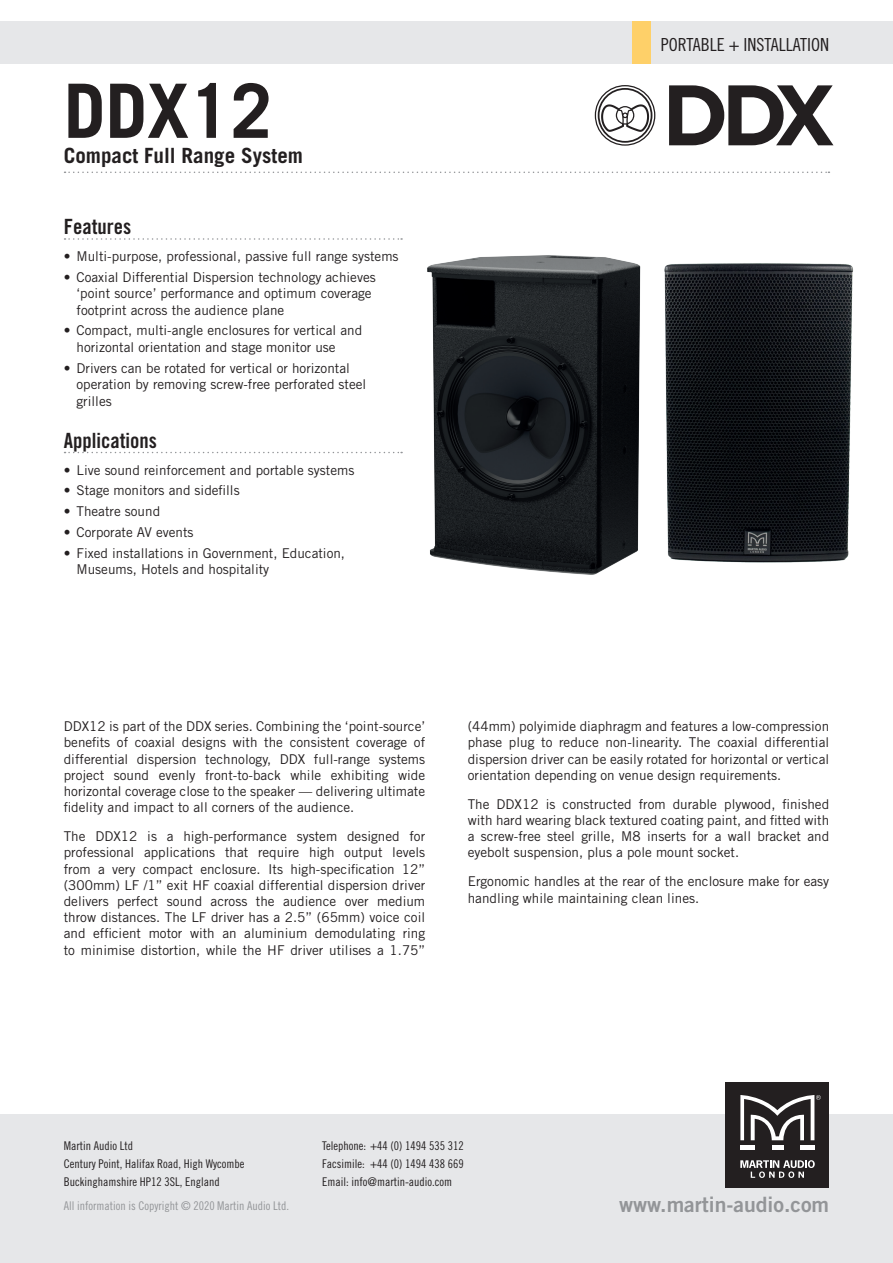
<style>
.page{position:relative;width:893px;height:1263px;background:#fff}
.page>*{position:absolute;margin:0;border:0;box-sizing:border-box;transform-origin:0 0}
.t1{font:700 75px "Trade Gothic";color:#231f20}
.t2{font:21.15px "Trade Gothic Bold Two";color:#939598}
.t3{font:700 21px "Trade Gothic";color:#231f20}
.t4{font:21px "Trade Gothic Bold Cond Twenty";color:#231f20}
.t5{font:18px "Trade Gothic Cond Eighteen";color:#231f20}
.t6{font:13.5px/16.2px "Trade Gothic";color:#231f20}
.t7{font:12px/18px "Trade Gothic Cond Eighteen";color:#231f20}
.t8{font:12px "Trade Gothic Cond Eighteen";color:#939598}
</style>
<div class="page">
<div style="left:0;top:21px;width:893px;height:43px;background:#e6e7e9"></div>
<svg style="left:65px;top:172px;width:764px;height:1px"></svg>
<div style="left:632px;top:21px;width:19px;height:43px;background:#fed069"></div>
<div style="left:0;top:1114px;width:893px;height:149px;background:#e6e7e9"></div>
<div style="left:725px;top:1082px;width:104px;height:105px;background:#231f20"></div>
<div style="left:740px;top:1145px;width:15px;height:5px;background:#fff"></div>
<div style="left:800px;top:1145px;width:14px;height:5px;background:#fff"></div>
<div style="left:772px;top:1145px;width:11px;height:5px;background:#fff"></div>
<svg style="left:740px;top:1160px;width:75px;height:18px"></svg>
<svg style="left:740px;top:1095px;width:81px;height:45px"></svg>
<svg style="left:595px;top:85px;width:60px;height:61px"></svg>
<svg style="left:669px;top:85px;width:164px;height:60px"></svg>
<svg style="left:65px;top:238px;width:337px;height:2px"></svg>
<svg style="left:65px;top:452px;width:337px;height:1px"></svg>
<img style="left:427px;top:255px;width:204px;height:320px">
<img style="left:631px;top:262px;width:222px;height:301px">
<h1 class="t1" style="left:64px;top:65px;width:210px">DDX12</h1>
<h3 class="t3" style="left:64px;top:143px;width:241px">Compact Full Range System</h3>
<h3 class="t4" style="left:64px;top:214px;width:69px">Features</h3>
<p class="t6" style="left:64px;top:248px;width:336px">• Multi-purpose, professional, passive full range systems</p>
<p class="t6" style="left:77px;top:268px;width:301px;text-indent:-13px">• Coaxial Differential Dispersion technology achieves ‘point source’ performance and optimum coverage footprint across the audience plane</p>
<p class="t6" style="left:77px;top:322px;width:287px;text-indent:-13px">• Compact, multi-angle enclosures for vertical and horizontal orientation and stage monitor use</p>
<p class="t6" style="left:77px;top:359px;width:291px;text-indent:-13px">• Drivers can be rotated for vertical or horizontal operation by removing screw-free perforated steel grilles</p>
<h3 class="t4" style="left:64px;top:427px;width:95px">Applications</h3>
<p class="t6" style="left:64px;top:461px;width:292px">• Live sound reinforcement and portable systems</p>
<p class="t6" style="left:64px;top:482px;width:177px">• Stage monitors and sidefills</p>
<p class="t6" style="left:64px;top:503px;width:98px">• Theatre sound</p>
<p class="t6" style="left:64px;top:524px;width:131px">• Corporate AV events</p>
<p class="t6" style="left:77px;top:544px;width:270px;text-indent:-13px">• Fixed installations in Government, Education,<br>Museums, Hotels and hospitality</p>
<h3 class="t5" style="left:661px;top:34px;width:170px">PORTABLE + INSTALLATION</h3>
<p class="t6" style="left:64px;top:718px;width:363px;text-align:justify">DDX12 is part of the DDX series. Combining the ‘point-source’ benefits of coaxial designs with the consistent coverage of differential dispersion technology, DDX full-range systems project sound evenly front-to-back while exhibiting wide horizontal coverage close to the speaker — delivering ultimate fidelity and impact to all corners of the audience.</p>
<p class="t6" style="left:64px;top:828px;width:363px;text-align:justify">The DDX12 is a high-performance system designed for professional applications that require high output levels from a very compact enclosure. Its high-specification 12” (300mm) LF /1” exit HF coaxial differential dispersion driver delivers perfect sound across the audience over medium throw distances. The LF driver has a 2.5” (65mm) voice coil and efficient motor with an aluminium demodulating ring to minimise distortion, while the HF driver utilises a 1.75”</p>
<p class="t6" style="left:468px;top:718px;width:363px;text-align:justify">(44mm) polyimide diaphragm and features a low-compression phase plug to reduce non-linearity. The coaxial differential dispersion driver can be easily rotated for horizontal or vertical orientation depending on venue design requirements.</p>
<p class="t6" style="left:468px;top:796px;width:363px;text-align:justify">The DDX12 is constructed from durable plywood, finished with hard wearing black textured coating paint, and fitted with a screw-free steel grille, M8 inserts for a wall bracket and eyebolt suspension, plus a pole mount socket.</p>
<p class="t6" style="left:468px;top:873px;width:363px">Ergonomic handles at the rear of the enclosure make for easy handling while maintaining clean lines.</p>
<p class="t7" style="left:64px;top:1136px;width:182px">Martin Audio Ltd<br>Century Point, Halifax Road, High Wycombe<br>Buckinghamshire HP12 3SL, England</p>
<p class="t8" style="left:64px;top:1198px;width:227px">All information is Copyright © 2020 Martin Audio Ltd.</p>
<p class="t7" style="left:322px;top:1136px;width:143px;text-align:justify">Telephone: +44 (0) 1494 535 312<br>Facsimile: +44 (0) 1494 438 669<br>Email: info@martin-audio.com</p>
<h2 class="t2" style="left:619px;top:1191px;width:212px">www.martin-audio.com</h2>
</div>
